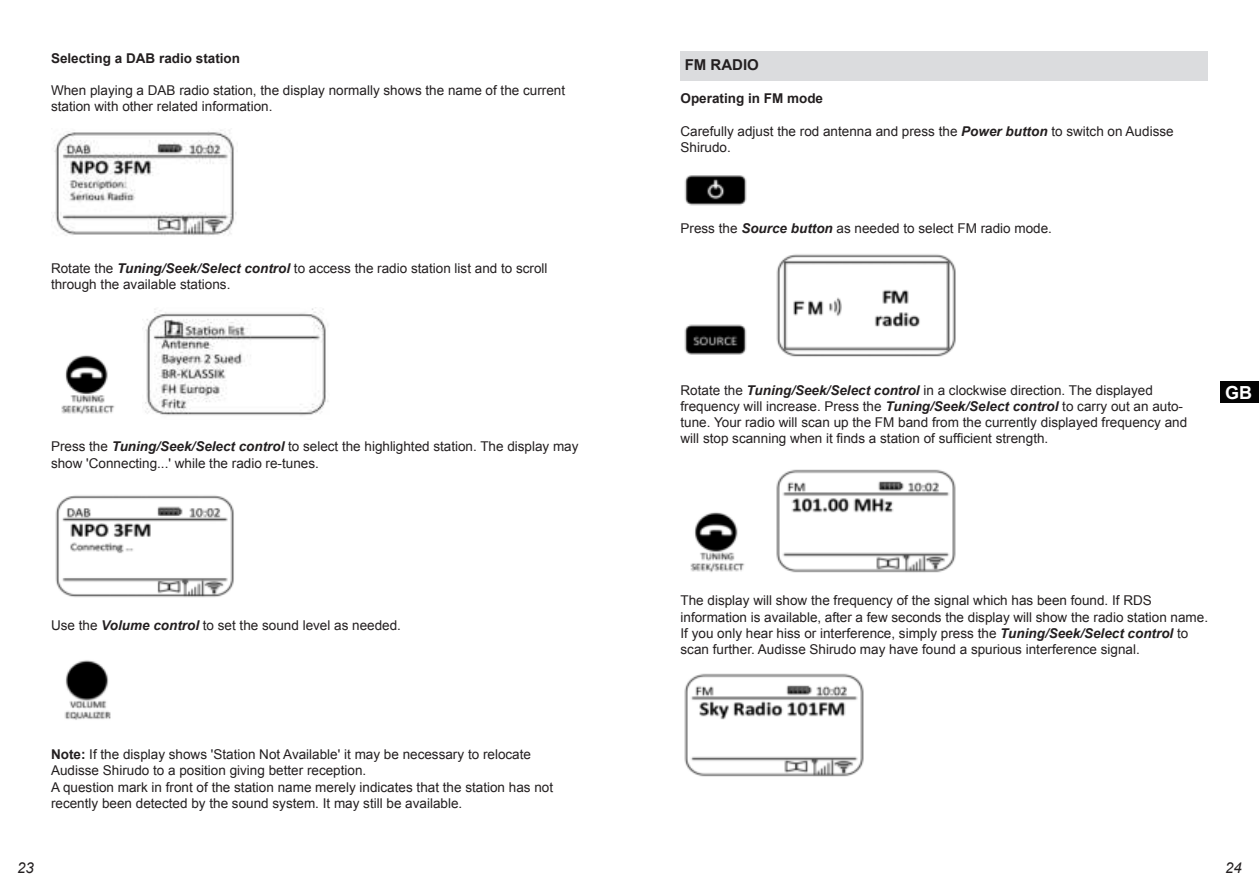
<style>
.page{position:relative;width:1259px;height:893px;background:#fff}
.page>*{position:absolute;margin:0;border:0;box-sizing:border-box;transform-origin:0 0}
.t1{font:700 18px "Arial";color:#fff}
.t2{font:700 15px "Arial";color:#231f20}
.t3{font:italic 15px "Arial";color:#231f20}
.t4{font:13.5px/16.2px "Arial";color:#231f20}
.t5{font:700 13.5px "Arial";color:#231f20}
.s1{font-weight:700;font-style:italic}
.s2{font-weight:700}
</style>
<div class="page">
<div style="left:680px;top:51px;width:528px;height:30px;background:#dbdcde"></div>
<img style="left:53px;top:130px;width:183px;height:106px">
<img style="left:55px;top:495px;width:179px;height:103px">
<img style="left:145px;top:307px;width:184px;height:109px">
<img style="left:61px;top:355px;width:54px;height:59px">
<img style="left:64px;top:660px;width:47px;height:60px">
<img style="left:776px;top:254px;width:180px;height:103px">
<img style="left:684px;top:324px;width:63px;height:31px">
<img style="left:684px;top:175px;width:63px;height:31px">
<img style="left:776px;top:469px;width:180px;height:104px">
<img style="left:684px;top:673px;width:180px;height:104px">
<img style="left:690px;top:512px;width:55px;height:60px">
<div style="left:1220px;top:382px;width:39px;height:21px;background:#030303"></div>
<p class="t5" style="left:51px;top:53px;width:191px">Selecting a DAB radio station</p>
<p class="t4" style="left:51px;top:83px;width:515px">When playing a DAB radio station, the display normally shows the name of the current station with other related information.</p>
<p class="t4" style="left:51px;top:262px;width:498px">Rotate the <span class="s1">Tuning/Seek/Select control</span> to access the radio station list and to scroll through the available stations.</p>
<p class="t4" style="left:51px;top:440px;width:529px">Press the <span class="s1">Tuning/Seek/Select control</span> to select the highlighted station. The display may show 'Connecting...' while the radio re-tunes.</p>
<p class="t4" style="left:51px;top:618px;width:351px">Use the <span class="s1">Volume control</span> to set the sound level as needed.</p>
<p class="t4" style="left:51px;top:748px;width:504px"><span class="s2">Note:</span> If the display shows 'Station Not Available' it may be necessary to relocate Audisse Shirudo to a position giving better reception.<br>A question mark in front of the station name merely indicates that the station has not recently been detected by the sound system. It may still be available.</p>
<p class="t2" style="left:684px;top:59px;width:76px">FM RADIO</p>
<p class="t5" style="left:680px;top:93px;width:144px">Operating in FM mode</p>
<p class="t4" style="left:680px;top:124px;width:494px">Carefully adjust the rod antenna and press the <span class="s1">Power button</span> to switch on Audisse<br>Shirudo.</p>
<p class="t4" style="left:680px;top:221px;width:373px">Press the <span class="s1">Source button</span> as needed to select FM radio mode.</p>
<p class="t4" style="left:680px;top:383px;width:508px">Rotate the <span class="s1">Tuning/Seek/Select control</span> in a clockwise direction. The displayed frequency will increase. Press the <span class="s1">Tuning/Seek/Select control</span> to carry out an auto&shy;tune. Your radio will scan up the FM band from the currently displayed frequency and will stop scanning when it finds a station of sufficient strength.</p>
<h1 class="t1" style="left:1225px;top:385px;width:28px">GB</h1>
<p class="t4" style="left:680px;top:594px;width:529px">The display will show the frequency of the signal which has been found. If RDS information is available, after a few seconds the display will show the radio station name.<br>If you only hear hiss or interference, simply press the <span class="s1">Tuning/Seek/Select control</span> to scan further. Audisse Shirudo may have found a spurious interference signal.</p>
<p class="t3" style="left:17px;top:862px;width:18px">23</p>
<p class="t3" style="left:1225px;top:862px;width:18px">24</p>
</div>
